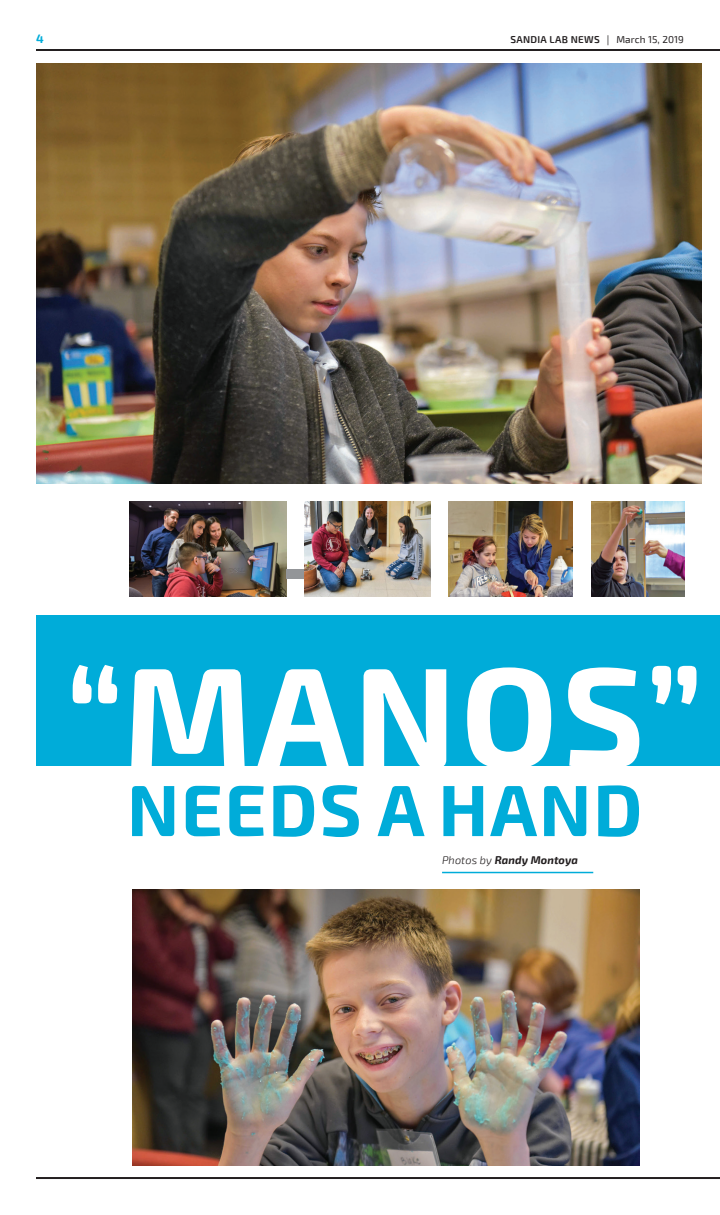
<style>
.page{position:relative;width:720px;height:1215px;background:#fff}
.page>*{position:absolute;margin:0;border:0;box-sizing:border-box;transform-origin:0 0}
.t1{font:700 142.2px "Exo 2";letter-spacing:.03em;color:#fff}
.t2{font:700 72.5px "Exo 2";letter-spacing:.025em;color:#00acd9}
.t3{font:700 12px "Exo 2";color:#00acd9}
.Author_Credits{font:italic 700 11px "Exo 2";letter-spacing:.01em;color:#231f20}
.t4{font:600 10px "Exo 2";letter-spacing:.03em;color:#231f20}
.s1{font-family:"Ocean Sans Std";font-weight:400}
.s2{font-weight:400}
.s3{font-weight:300}
</style>
<div class="page">
<img style="left:129px;top:501px;width:157px;height:96px">
<img style="left:304px;top:501px;width:127px;height:96px">
<img style="left:591px;top:501px;width:93px;height:96px">
<img style="left:449px;top:501px;width:124px;height:96px">
<hr style="left:36px;top:49px;width:684px;height:2px;background:#231f20">
<img style="left:133px;top:890px;width:506px;height:276px">
<img style="left:36px;top:63px;width:666px;height:420px">
<div style="left:36px;top:615px;width:684px;height:151px;background:#00acd9"></div>
<div style="left:286px;top:570px;width:18px;height:9px;background:#939598"></div>
<hr style="left:36px;top:1177px;width:684px;height:2px;background:#231f20">
<hr style="left:442px;top:872px;width:151px;height:1px;background:#00acd9">
<p class="t3" style="left:36px;top:32px;width:9px">4</p>
<p class="t4" style="left:510px;top:34px;width:175px">SANDIA LAB NEWS <span class="s1">|</span> <span class="s2">March 15, 2019</span></p>
<p class="t1" style="left:66px;top:632px;width:638px">“MANOS”</p>
<p class="t2" style="left:127px;top:767px;width:517px">NEEDS A HAND</p>
<p class="Author_Credits" style="left:442px;top:854px;width:137px"><span class="s3">Photos by</span> Randy Montoya</p>
</div>
